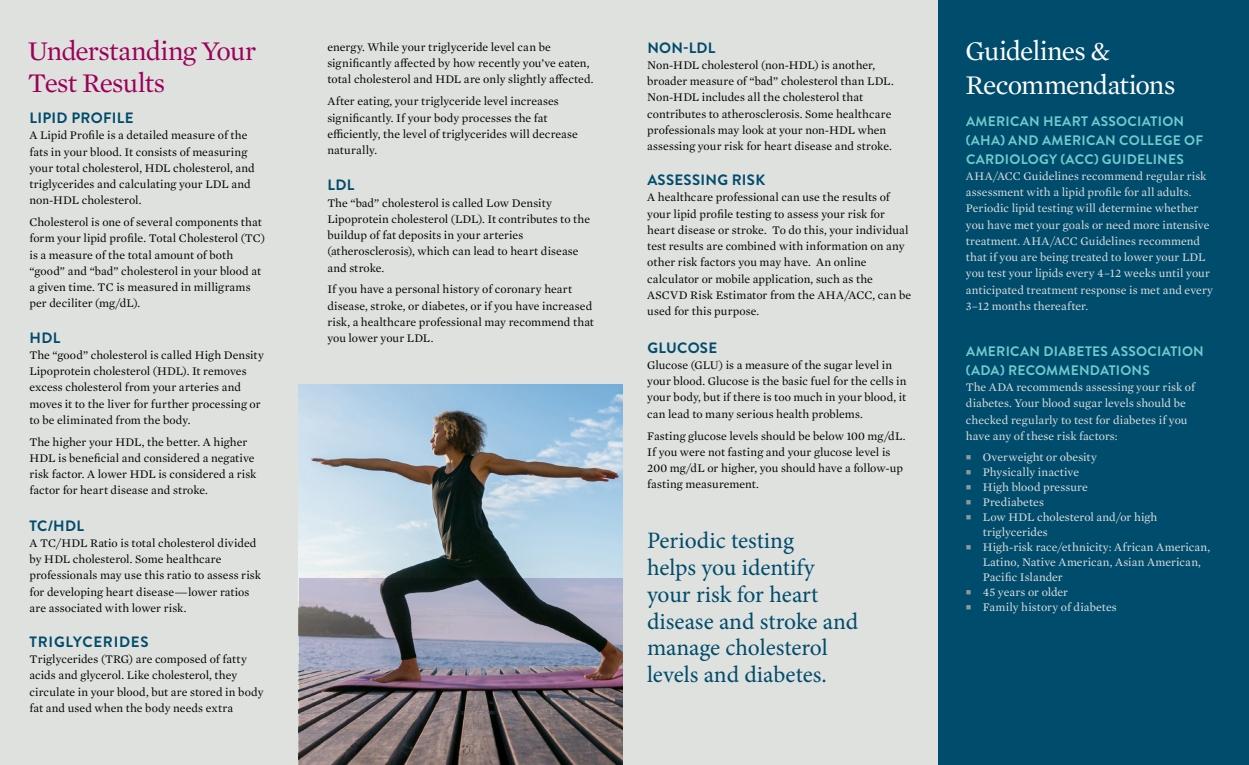
<style>
.page{position:relative;width:1249px;height:765px;background:#fff}
.page>*{position:absolute;margin:0;border:0;box-sizing:border-box;transform-origin:0 0}
.t1{font:27.5px/32.5px "Mercury Text G1";letter-spacing:-.025em;color:#9c0058}
.t2{font:27.5px/33.8px "Mercury Text G1";letter-spacing:-.035em;color:#fff}
.t3{font:23.62px/26.8px "Minion Pro";letter-spacing:-.005em;color:#004c6c}
.t4{font:700 15px "Brandon Grotesque";letter-spacing:.02em;color:#004c6c}
.t5{font:700 15px "Brandon Grotesque";letter-spacing:.05em;color:#004c6c}
.t6{font:700 13.75px/18.8px "Brandon Grotesque";letter-spacing:.02em;color:#70cacb}
.t7{font:11.88px/16.2px "Mercury Text G1";letter-spacing:.005em;color:#000}
.t8{font:11.88px/16.2px "Mercury Text G1";letter-spacing:.005em;color:#dfe1df}
.s1{color:#939598}
</style>
<div class="page">
<div style="left:0;top:0;width:971px;height:765px;background:#dfe1df"></div>
<div style="left:939px;top:0;width:310px;height:765px;background:#004c6c"></div>
<img style="left:299px;top:384px;width:323px;height:194px">
<svg style="left:299px;top:578px;width:323px;height:187px;background:#7a757e"></svg>
<h1 class="t1" style="left:28px;top:33px;width:230px">Understanding Your<br>Test Results</h1>
<p class="t4" style="left:30px;top:108px;width:105px">LIPID PROFILE</p>
<p class="t7" style="left:30px;top:127px;width:227px">A Lipid Profile is a detailed measure of the fats in your blood. It consists of measuring your total cholesterol, HDL cholesterol, and triglycerides and calculating your LDL and non-HDL cholesterol.</p>
<p class="t7" style="left:30px;top:214px;width:237px">Cholesterol is one of several components that form your lipid profile. Total Cholesterol (TC) is a measure of the total amount of both “good” and “bad” cholesterol in your blood at a given time. TC is measured in milligrams per deciliter (mg/dL).</p>
<p class="t4" style="left:30px;top:327px;width:32px">HDL</p>
<p class="t7" style="left:30px;top:346px;width:236px">The “good” cholesterol is called High Density Lipoprotein cholesterol (HDL). It removes excess cholesterol from your arteries and moves it to the liver for further processing or to be eliminated from the body.</p>
<p class="t7" style="left:30px;top:433px;width:228px">The higher your HDL, the better. A higher HDL is beneficial and considered a negative risk factor. A lower HDL is considered a risk factor for heart disease and stroke.</p>
<p class="t4" style="left:30px;top:515px;width:56px">TC/HDL</p>
<p class="t7" style="left:29px;top:534px;width:233px">A TC/HDL Ratio is total cholesterol divided by HDL cholesterol. Some healthcare professionals may use this ratio to assess risk for developing heart disease—lower ratios are associated with lower risk.</p>
<p class="t5" style="left:30px;top:631px;width:121px">TRIGLYCERIDES</p>
<p class="t7" style="left:30px;top:650px;width:236px">Triglycerides (TRG) are composed of fatty acids and glycerol. Like cholesterol, they circulate in your blood, but are stored in body fat and used when the body needs extra</p>
<p class="t7" style="left:327px;top:38px;width:268px">energy. While your triglyceride level can be significantly affected by how recently you’ve eaten, total cholesterol and HDL are only slightly affected.</p>
<p class="t7" style="left:327px;top:93px;width:252px">After eating, your triglyceride level increases significantly. If your body processes the fat efficiently, the level of triglycerides will decrease naturally.</p>
<p class="t4" style="left:327px;top:175px;width:28px">LDL</p>
<p class="t7" style="left:327px;top:194px;width:264px">The “bad” cholesterol is called Low Density Lipoprotein cholesterol (LDL). It contributes to the buildup of fat deposits in your arteries (atherosclerosis), which can lead to heart disease and stroke.</p>
<p class="t7" style="left:327px;top:281px;width:268px">If you have a personal history of coronary heart disease, stroke, or diabetes, or if you have increased risk, a healthcare professional may recommend that you lower your LDL.</p>
<p class="t4" style="left:647px;top:37px;width:70px">NON-LDL</p>
<p class="t7" style="left:647px;top:56px;width:248px">Non-HDL cholesterol (non-HDL) is another, broader measure of “bad” cholesterol than LDL.<br>Non-HDL includes all the cholesterol that contributes to atherosclerosis. Some healthcare professionals may look at your non-HDL when assessing your risk for heart disease and stroke.</p>
<p class="t4" style="left:647px;top:170px;width:119px">ASSESSING RISK</p>
<p class="t7" style="left:647px;top:189px;width:265px">A healthcare professional can use the results of your lipid profile testing to assess your risk for heart disease or stroke. To do this, your individual test results are combined with information on any other risk factors you may have. An online calculator or mobile application, such as the ASCVD Risk Estimator from the AHA/ACC, can be used for this purpose.</p>
<p class="t4" style="left:647px;top:337px;width:71px">GLUCOSE</p>
<p class="t7" style="left:647px;top:356px;width:261px">Glucose (GLU) is a measure of the sugar level in your blood. Glucose is the basic fuel for the cells in your body, but if there is too much in your blood, it can lead to many serious health problems.</p>
<p class="t7" style="left:647px;top:427px;width:260px">Fasting glucose levels should be below 100 mg/dL.<br>If you were not fasting and your glucose level is 200 mg/dL or higher, you should have a follow-up fasting measurement.</p>
<h2 class="t3" style="left:647px;top:528px;width:213px">Periodic testing<br>helps you identify your risk for heart disease and stroke and manage cholesterol levels and diabetes.</h2>
<h1 class="t2" style="left:965px;top:33px;width:211px">Guidelines &amp;<br>Recommendations</h1>
<p class="t6" style="left:966px;top:112px;width:239px">AMERICAN HEART ASSOCIATION (AHA) AND AMERICAN COLLEGE OF<br>CARDIOLOGY (ACC) GUIDELINES</p>
<p class="t8" style="left:966px;top:167px;width:249px">AHA/ACC Guidelines recommend regular risk assessment with a lipid profile for all adults.<br>Periodic lipid testing will determine whether you have met your goals or need more intensive treatment. AHA/ACC Guidelines recommend that if you are being treated to lower your LDL you test your lipids every 4–12 weeks until your anticipated treatment response is met and every 3–12 months thereafter.</p>
<p class="t6" style="left:966px;top:342px;width:239px">AMERICAN DIABETES ASSOCIATION (ADA) RECOMMENDATIONS</p>
<p class="t8" style="left:966px;top:379px;width:231px">The ADA recommends assessing your risk of diabetes. Your blood sugar levels should be checked regularly to test for diabetes if you have any of these risk factors:</p>
<p class="t8" style="left:966px;top:448px;width:133px"><span class="s1">■</span> Overweight or obesity</p>
<p class="t8" style="left:966px;top:463px;width:115px"><span class="s1">■</span> Physically inactive</p>
<p class="t8" style="left:966px;top:478px;width:123px"><span class="s1">■</span> High blood pressure</p>
<p class="t8" style="left:966px;top:493px;width:79px"><span class="s1">■</span> Prediabetes</p>
<p class="t8" style="left:983px;top:509px;width:176px;line-height:15px;text-indent:-17px"><span class="s1">■</span> Low HDL cholesterol and/or high triglycerides</p>
<p class="t8" style="left:983px;top:539px;width:229px;line-height:15px;text-indent:-17px"><span class="s1">■</span> High-risk race/ethnicity: African American,<br>Latino, Native American, Asian American,<br>Pacific Islander</p>
<p class="t8" style="left:966px;top:583px;width:104px"><span class="s1">■</span> 45 years or older</p>
<p class="t8" style="left:966px;top:598px;width:152px"><span class="s1">■</span> Family history of diabetes</p>
</div>
